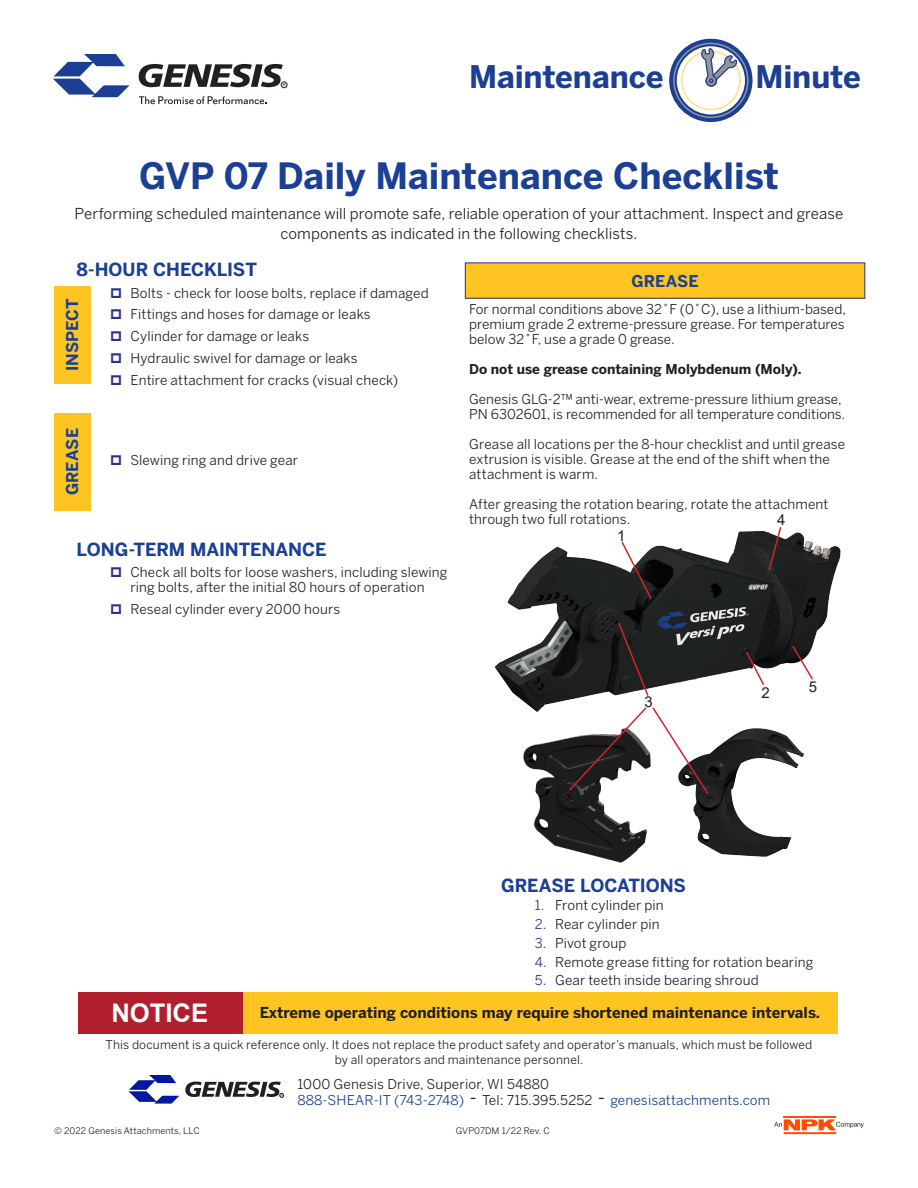
<style>
.page{position:relative;width:918px;height:1188px;background:#fff}
.page>*{position:absolute;margin:0;border:0;box-sizing:border-box;transform-origin:0 0}
.t1{font:700 36px "Benton Sans";color:#1b3f94}
.t2{font:700 30.9px "Benton Sans";letter-spacing:-.005em;color:#1b3f94}
.t3{font:700 25.65px "Arial";color:#fff}
.BODY_COPY{font:700 18px "Benton Sans";letter-spacing:-.005em;color:#1b3f94}
.t4{font:700 16.2px "Benton Sans";letter-spacing:-.005em;color:#1b3f94}
.BODY_COPY-2{font:15px/19.5px "Benton Sans";letter-spacing:.005em;color:#231f20;text-align:center}
.General_Paragraph_St{font:700 15px "Benton Sans";color:#231f20}
.t5{font:15px "Arial";color:#231f20}
.General_Paragraph_St-2{font:13.5px/15px "Benton Sans";letter-spacing:.005em;color:#231f20}
.Bullets{font:13.5px/15px "Benton Sans";letter-spacing:.01em;color:#231f20}
.t6{font:13.5px "Benton Sans";letter-spacing:.01em;color:#1b3f94}
.General_Paragraph_St-3{font:700 13.5px "Benton Sans";color:#231f20}
.t7{font:12px/14.4px "Benton Sans";letter-spacing:.015em;color:#231f20;text-align:center}
.t8{font:9px "Benton Sans";letter-spacing:.01em;color:#231f20}
.s1{color:#29338e}
.s2{font-size:21px;color:#231f20}
.s3{color:#231f20}
</style>
<div class="page">
<svg style="left:139px;top:64px;width:148px;height:24px"></svg>
<svg style="left:53px;top:54px;width:77px;height:43px"></svg>
<svg style="left:139px;top:96px;width:127px;height:8px"></svg>
<svg style="left:671px;top:41px;width:80px;height:79px"></svg>
<div style="left:669px;top:39px;width:84px;height:83px;border:4px solid #1b3f94;border-radius:50%"></div>
<svg style="left:676px;top:45px;width:70px;height:71px"></svg>
<div style="left:675px;top:44px;width:72px;height:73px;border:2px solid #1b3f94;border-radius:50%"></div>
<div style="left:681px;top:50px;width:60px;height:60px;border:2px dashed #fec422;border-radius:50%"></div>
<svg style="left:701px;top:48px;width:36px;height:39px"></svg>
<svg style="left:185px;top:1082px;width:99px;height:15px"></svg>
<svg style="left:128px;top:1075px;width:51px;height:29px"></svg>
<div style="left:54px;top:286px;width:36px;height:97px;background:#fec422"></div>
<div style="left:54px;top:413px;width:36px;height:97px;background:#fec422"></div>
<div style="left:465px;top:263px;width:400px;height:35px;background:#fec422"></div>
<div style="left:465px;top:262px;width:400px;height:37px;border:1px solid #29338e"></div>
<img style="left:494px;top:530px;width:347px;height:182px">
<svg style="left:767px;top:527px;width:15px;height:45px"></svg>
<svg style="left:620px;top:540px;width:33px;height:61px"></svg>
<svg style="left:745px;top:650px;width:21px;height:37px"></svg>
<svg style="left:791px;top:644px;width:24px;height:37px"></svg>
<svg style="left:617px;top:621px;width:33px;height:77px;background:#383232"></svg>
<img style="left:523px;top:738px;width:125px;height:125px">
<img style="left:693px;top:728px;width:111px;height:129px">
<svg style="left:567px;top:706px;width:143px;height:90px"></svg>
<div style="left:242px;top:992px;width:596px;height:41px;background:#fec422"></div>
<div style="left:78px;top:992px;width:164px;height:41px;background:#b11e2e"></div>
<hr style="left:784px;top:1116px;width:52px;height:2px;background:#ff4c00">
<svg style="left:774px;top:1119px;width:90px;height:15px"></svg>
<p class="t2" style="left:469px;top:58px;width:196px">Maintenance</p>
<p class="t2" style="left:756px;top:58px;width:107px">Minute</p>
<p class="t1" style="left:139px;top:154px;width:641px">GVP 07 Daily Maintenance Checklist</p>
<p class="BODY_COPY-2" style="left:75px;top:204px;width:770px">Performing scheduled maintenance will promote safe, reliable operation of your attachment. Inspect and grease components as indicated in the following checklists.</p>
<p class="BODY_COPY" style="left:76px;top:259px;width:182px">8-HOUR CHECKLIST</p>
<p class="General_Paragraph_St-2" style="left:130px;top:285px;width:300px">Bolts - check for loose bolts, replace if damaged</p>
<p class="General_Paragraph_St-2" style="left:130px;top:307px;width:242px">Fittings and hoses for damage or leaks</p>
<p class="General_Paragraph_St-2" style="left:130px;top:329px;width:180px">Cylinder for damage or leaks</p>
<p class="General_Paragraph_St-2" style="left:130px;top:350px;width:229px">Hydraulic swivel for damage or leaks</p>
<p class="General_Paragraph_St-2" style="left:130px;top:372px;width:269px">Entire attachment for cracks (visual check)</p>
<p class="t4" style="left:63px;top:371px;width:74px;rotate:-90deg">INSPECT</p>
<p class="t4" style="left:63px;top:495px;width:69px;rotate:-90deg">GREASE</p>
<p class="General_Paragraph_St-2" style="left:130px;top:452px;width:169px">Slewing ring and drive gear</p>
<p class="BODY_COPY" style="left:76px;top:538px;width:252px">LONG-TERM MAINTENANCE</p>
<p class="General_Paragraph_St-2" style="left:130px;top:565px;width:318px">Check all bolts for loose washers, including slewing ring bolts, after the initial 80 hours of operation</p>
<p class="General_Paragraph_St-2" style="left:130px;top:602px;width:211px">Reseal cylinder every 2000 hours</p>
<p class="t4" style="left:631px;top:272px;width:69px">GREASE</p>
<p class="General_Paragraph_St-2" style="left:469px;top:302px;width:378px;text-align:justify">For normal conditions above 32˚F (0˚C), use a lithium-based, premium grade 2 extreme-pressure grease. For temperatures below 32˚F, use a grade 0 grease.</p>
<p class="General_Paragraph_St-3" style="left:469px;top:361px;width:334px">Do not use grease containing Molybdenum (Moly).</p>
<p class="General_Paragraph_St-2" style="left:469px;top:392px;width:378px">Genesis GLG-2™ anti-wear, extreme-pressure lithium grease,<br>PN 6302601, is recommended for all temperature conditions.</p>
<p class="Bullets" style="left:469px;top:437px;width:377px">Grease all locations per the 8-hour checklist and until grease extrusion is visible. Grease at the end of the shift when the attachment is warm.</p>
<p class="Bullets" style="left:469px;top:497px;width:361px">After greasing the rotation bearing, rotate the attachment through two full rotations.</p>
<p class="t5" style="left:777px;top:509px;width:10px">4</p>
<p class="t5" style="left:617px;top:525px;width:10px">1</p>
<p class="t5" style="left:644px;top:692px;width:10px">3</p>
<p class="t5" style="left:761px;top:682px;width:10px">2</p>
<p class="t5" style="left:809px;top:676px;width:10px">5</p>
<p class="BODY_COPY" style="left:501px;top:874px;width:187px">GREASE LOCATIONS</p>
<p class="General_Paragraph_St-2" style="left:535px;top:898px;width:130px"><span class="s1">1.</span> Front cylinder pin</p>
<p class="General_Paragraph_St-2" style="left:535px;top:917px;width:126px"><span class="s1">2.</span> Rear cylinder pin</p>
<p class="General_Paragraph_St-2" style="left:535px;top:935px;width:93px"><span class="s1">3.</span> Pivot group</p>
<p class="General_Paragraph_St-2" style="left:535px;top:954px;width:280px"><span class="s1">4.</span> Remote grease fitting for rotation bearing</p>
<p class="General_Paragraph_St-2" style="left:535px;top:973px;width:225px"><span class="s1">5.</span> Gear teeth inside bearing shroud</p>
<p class="t3" style="left:111px;top:995px;width:98px">NOTICE</p>
<p class="General_Paragraph_St" style="left:260px;top:1004px;width:562px">Extreme operating conditions may require shortened maintenance intervals.</p>
<p class="t7" style="left:106px;top:1037px;width:708px">This document is a quick reference only. It does not replace the product safety and operator’s manuals, which must be followed by all operators and maintenance personnel.</p>
<p class="t8" style="left:54px;top:1125px;width:147px">© 2022 Genesis Attachments, LLC</p>
<p class="General_Paragraph_St-2" style="left:297px;top:1076px;width:253px">1000 Genesis Drive, Superior, WI 54880</p>
<p class="t6" style="left:297px;top:1092px;width:474px">888-SHEAR-IT (743-2748) <span class="s2">-</span> <span class="s3">Tel: 715.395.5252</span> <span class="s2">-</span> genesisattachments.com</p>
<p class="t8" style="left:456px;top:1125px;width:95px">GVP07DM 1/22 Rev. C</p>
</div>
